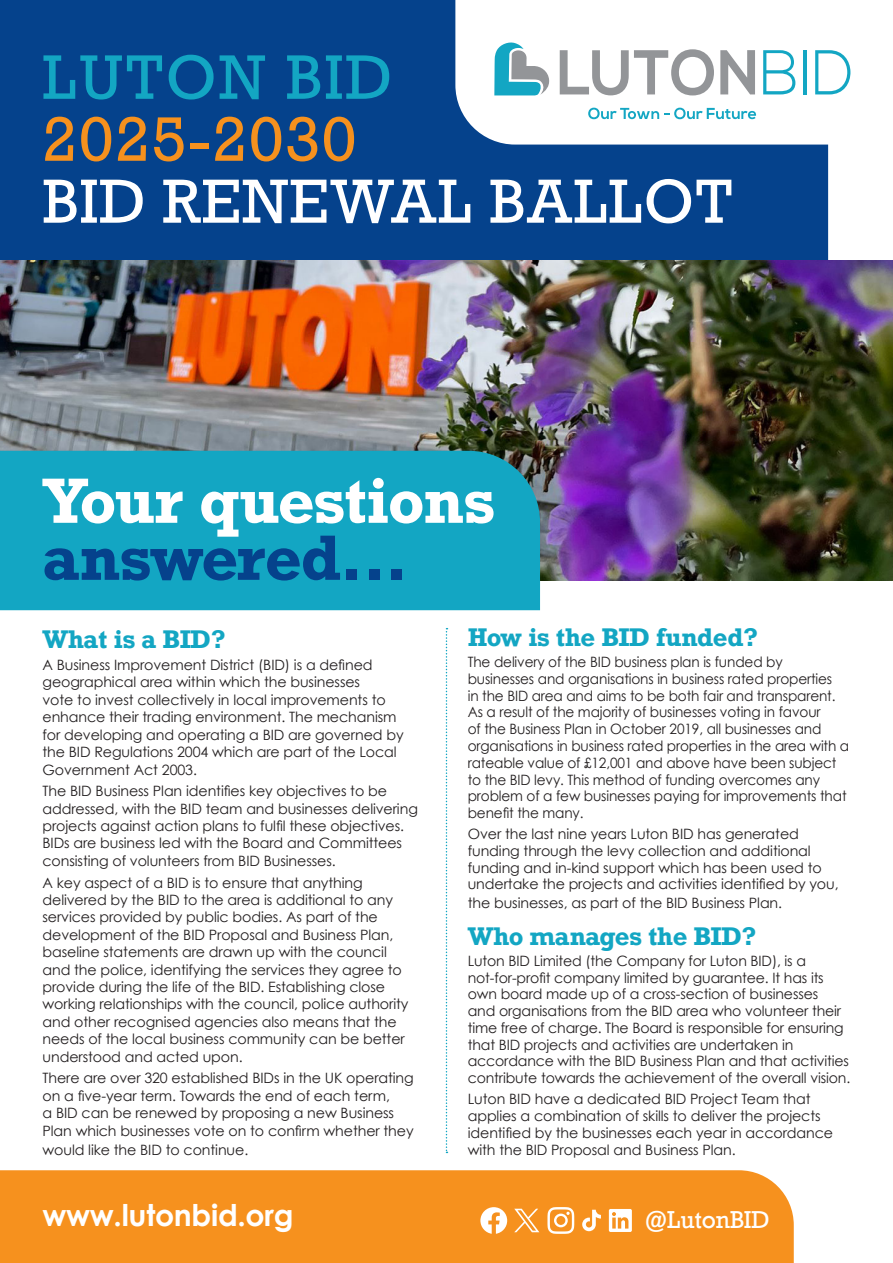
<style>
.page{position:relative;width:893px;height:1263px;background:#fff}
.page>*{position:absolute;margin:0;border:0;box-sizing:border-box;transform-origin:0 0}
.t1{font:700 60px/57px "Rockwell";letter-spacing:-.02em;color:#fff}
.t2{font:58.95px "Rockwell";letter-spacing:.03em;color:#f6911e}
.t3{font:58.95px "Rockwell";letter-spacing:.03em;color:#13a6c3}
.t4{font:58.5px "Rockwell";letter-spacing:.01em;color:#fff}
.Body_Text{font:700 30px "Century Gothic";letter-spacing:-.01em;color:#fff}
.t5{font:700 24px "Rockwell";letter-spacing:-.015em;color:#13a6c3}
.t6{font:22.95px "Rockwell";letter-spacing:-.01em;color:#fff}
.t7{font:14.25px/17.4px "Century Gothic";letter-spacing:-.005em;color:#231f20}
.t8{font:14.25px/16.8px "Century Gothic";letter-spacing:-.005em;color:#231f20;scale:.96 1}
.s1{color:#05428c}
</style>
<div class="page">
<div style="left:0;top:0;width:828px;height:260px;background:#05428c"></div>
<svg style="left:455px;top:0;width:379px;height:145px"></svg>
<svg style="left:560px;top:49px;width:154px;height:46px"></svg>
<svg style="left:720px;top:50px;width:35px;height:45px"></svg>
<svg style="left:763px;top:50px;width:32px;height:44px"></svg>
<hr style="left:803px;top:50px;width:3px;height:44px;background:#13a6c3">
<svg style="left:815px;top:50px;width:36px;height:44px"></svg>
<svg style="left:494px;top:41px;width:56px;height:55px"></svg>
<svg style="left:588px;top:108px;width:168px;height:11px"></svg>
<svg style="left:446px;top:628px;width:1px;height:525px"></svg>
<img style="left:0;top:260px;width:893px;height:320px">
<div style="left:0;top:451px;width:540px;height:159px;background:#13a6c3"></div>
<div style="left:0;top:1170px;width:794px;height:93px;background:#f6911e"></div>
<svg style="left:480px;top:1207px;width:27px;height:27px"></svg>
<svg style="left:547px;top:1207px;width:27px;height:27px"></svg>
<svg style="left:582px;top:1210px;width:19px;height:21px"></svg>
<svg style="left:609px;top:1209px;width:23px;height:23px"></svg>
<svg style="left:514px;top:1209px;width:25px;height:23px"></svg>
<p class="t3" style="left:43px;top:41px;width:351px">LUTON BID</p>
<p class="t2" style="left:43px;top:103px;width:315px">2025-2030</p>
<p class="t4" style="left:43px;top:165px;width:692px">BID RENEWAL BALLOT</p>
<p class="t1" style="left:43px;top:472px;width:454px">Your questions <span class="s1">answered...</span></p>
<p class="t5" style="left:43px;top:624px;width:185px">What is a BID?</p>
<p class="t7" style="left:43px;top:656px;width:363px">A Business Improvement District (BID) is a defined geographical area within which the businesses<br>vote to invest collectively in local improvements to enhance their trading environment. The mechanism for developing and operating a BID are governed by the BID Regulations 2004 which are part of the Local Government Act 2003.</p>
<p class="t7" style="left:43px;top:782px;width:377px">The BID Business Plan identifies key objectives to be addressed, with the BID team and businesses delivering projects against action plans to fulfil these objectives.<br>BIDs are business led with the Board and Committees consisting of volunteers from BID Businesses.</p>
<p class="t7" style="left:43px;top:873px;width:367px">A key aspect of a BID is to ensure that anything delivered by the BID to the area is additional to any services provided by public bodies. As part of the development of the BID Proposal and Business Plan, baseline statements are drawn up with the council and the police, identifying the services they agree to provide during the life of the BID. Establishing close working relationships with the council, police authority and other recognised agencies also means that the needs of the local business community can be better understood and acted upon.</p>
<p class="t7" style="left:43px;top:1069px;width:373px">There are over 320 established BIDs in the UK operating on a five-year term. Towards the end of each term,<br>a BID can be renewed by proposing a new Business Plan which businesses vote on to confirm whether they</p>
<p class="t7" style="left:43px;top:1140px;width:207px">would like the BID to continue.</p>
<p class="t5" style="left:468px;top:622px;width:292px">How is the BID funded?</p>
<p class="t8" style="left:468px;top:653px;width:399px">The delivery of the BID business plan is funded by businesses and organisations in business rated properties<br>in the BID area and aims to be both fair and transparent.<br>As a result of the majority of businesses voting in favour<br>of the Business Plan in October 2019, all businesses and organisations in business rated properties in the area with a rateable value of £12,001 and above have been subject to the BID levy. This method of funding overcomes any problem of a few businesses paying for improvements that benefit the many.</p>
<p class="t7" style="left:468px;top:825px;width:372px;line-height:16.8px">Over the last nine years Luton BID has generated funding through the levy collection and additional funding and in-kind support which has been used to undertake the projects and activities identified by you,</p>
<p class="t7" style="left:468px;top:894px;width:316px">the businesses, as part of the BID Business Plan.</p>
<p class="t5" style="left:468px;top:920px;width:290px">Who manages the BID?</p>
<p class="t7" style="left:468px;top:952px;width:384px;line-height:16.8px">Luton BID Limited (the Company for Luton BID), is a not-for-profit company limited by guarantee. It has its own board made up of a cross-section of businesses<br>and organisations from the BID area who volunteer their time free of charge. The Board is responsible for ensuring that BID projects and activities are undertaken in accordance with the BID Business Plan and that activities contribute towards the achievement of the overall vision.</p>
<p class="t7" style="left:468px;top:1090px;width:367px;line-height:16.8px">Luton BID have a dedicated BID Project Team that applies a combination of skills to deliver the projects identified by the businesses each year in accordance with the BID Proposal and Business Plan.</p>
<p class="Body_Text" style="left:43px;top:1196px;width:253px">www.lutonbid.org</p>
<p class="t6" style="left:645px;top:1205px;width:126px">@LutonBID</p>
</div>
